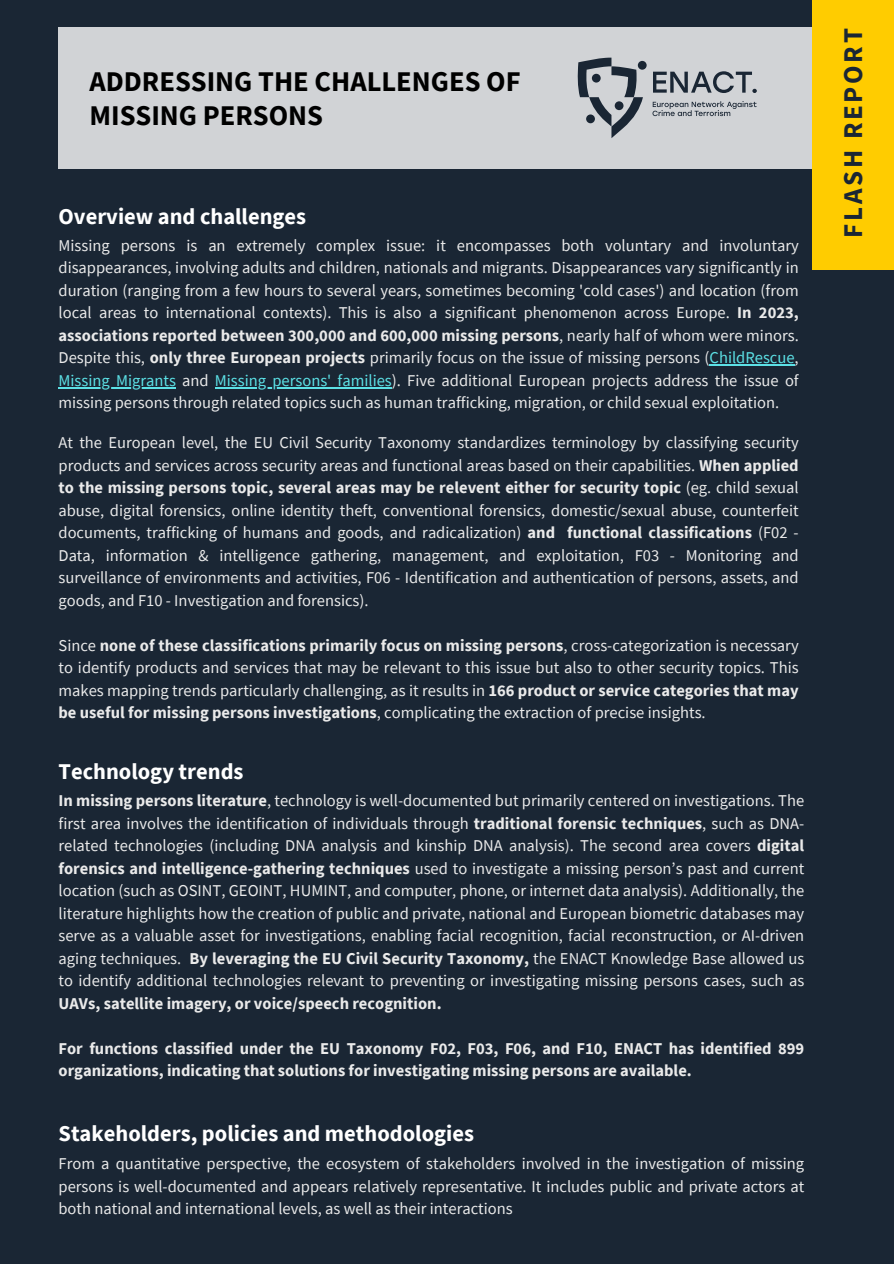
<style>
.page{position:relative;width:894px;height:1264px;background:#fff}
.page>*{position:absolute;margin:0;border:0;box-sizing:border-box;transform-origin:0 0}
.t1{font:700 28.5px/33.8px "Source Sans Pro";color:#000}
.t2{font:700 27px "Source Sans Pro";letter-spacing:.1em;color:#1a2634}
.t3{font:700 22.5px "Source Sans Pro";color:#fff}
.t4{font:16.5px/22.5px "Source Sans Pro";color:#eaeaea;text-align:justify}
.t5{font:700 16.5px/22.5px "Source Sans Pro";color:#eaeaea}
.s1{font-weight:700}
.s2{color:#5ce1e6}
</style>
<div class="page">
<div style="left:0;top:0;width:893px;height:1263px;background:#1a2634"></div>
<div style="left:58px;top:27px;width:835px;height:141px;background:#d1d3d6"></div>
<div style="left:812px;top:0;width:81px;height:270px;background:#fc0"></div>
<svg style="left:577px;top:58px;width:65px;height:80px"></svg>
<div style="left:637px;top:61px;width:9px;height:9px;background:#1a2634;border-radius:50%"></div>
<svg style="left:653px;top:71px;width:103px;height:22px"></svg>
<svg style="left:652px;top:101px;width:104px;height:15px"></svg>
<hr style="left:709px;top:364px;width:85px;height:1px;background:#5ce1e6">
<hr style="left:58px;top:387px;width:118px;height:1px;background:#5ce1e6">
<hr style="left:215px;top:387px;width:177px;height:1px;background:#5ce1e6">
<p class="t1" style="left:89px;top:64px;width:433px">ADDRESSING THE CHALLENGES OF<br>MISSING PERSONS</p>
<h2 class="t3" style="left:58px;top:201px;width:249px">Overview and challenges</h2>
<p class="t4" style="left:58px;top:234px;width:741px">Missing persons is an extremely complex issue: it encompasses both voluntary and involuntary disappearances, involving adults and children, nationals and migrants. Disappearances vary significantly in duration (ranging from a few hours to several years, sometimes becoming 'cold cases') and location (from local areas to international contexts). This is also a significant phenomenon across Europe. <span class="s1">In 2023, associations reported between 300,000 and 600,000 missing persons</span>, nearly half of whom were minors.<br>Despite this, <span class="s1">only three European projects</span> primarily focus on the issue of missing persons (<span class="s2">ChildRescue</span>,</p>
<p class="t4" style="left:58px;top:369px;width:741px"><span class="s2">Missing Migrants</span> and <span class="s2">Missing persons' families</span>). Five additional European projects address the issue of</p>
<p class="t4" style="left:58px;top:391px;width:722px">missing persons through related topics such as human trafficking, migration, or child sexual exploitation.</p>
<h1 class="t4" style="left:58px;top:431px;width:741px">At the European level, the EU Civil Security Taxonomy standardizes terminology by classifying security products and services across security areas and functional areas based on their capabilities. <span class="s1">When applied to the missing persons topic, several areas may be relevent either for security topic</span> (eg. child sexual abuse, digital forensics, online identity theft, conventional forensics, domestic/sexual abuse, counterfeit documents, trafficking of humans and goods, and radicalization) <span class="s1">and functional classifications</span> (F02 - Data, information &amp; intelligence gathering, management, and exploitation, F03 - Monitoring and surveillance of environments and activities, F06 - Identification and authentication of persons, assets, and goods, and F10 - Investigation and forensics).</h1>
<h1 class="t4" style="left:58px;top:633px;width:741px">Since <span class="s1">none of these classifications primarily focus on missing persons</span>, cross-categorization is necessary to identify products and services that may be relevant to this issue but also to other security topics. This makes mapping trends particularly challenging, as it results in <span class="s1">166 product or service categories that may be useful for missing persons investigations</span>, complicating the extraction of precise insights.</h1>
<p class="t3" style="left:58px;top:756px;width:186px">Technology trends</p>
<h3 class="t4" style="left:58px;top:789px;width:747px"><span class="s1">In missing persons literature</span>, technology is well-documented but primarily centered on investigations. The first area involves the identification of individuals through <span class="s1">traditional forensic techniques</span>, such as DNA&shy;related technologies (including DNA analysis and kinship DNA analysis). The second area covers <span class="s1">digital forensics and intelligence-gathering techniques</span> used to investigate a missing person’s past and current location (such as OSINT, GEOINT, HUMINT, and computer, phone, or internet data analysis). Additionally, the literature highlights how the creation of public and private, national and European biometric databases may serve as a valuable asset for investigations, enabling facial recognition, facial reconstruction, or AI-driven aging techniques. <span class="s1">By leveraging the EU Civil Security Taxonomy,</span> the ENACT Knowledge Base allowed us to identify additional technologies relevant to preventing or investigating missing persons cases, such as <span class="s1">UAVs, satellite imagery, or voice/speech recognition.</span></h3>
<h2 class="t5" style="left:58px;top:1036px;width:747px">For functions classified under the EU Taxonomy F02, F03, F06, and F10, ENACT has identified 899 organizations, indicating that solutions for investigating missing persons are available.</h2>
<p class="t3" style="left:58px;top:1119px;width:417px">Stakeholders, policies and methodologies</p>
<p class="t4" style="left:58px;top:1151px;width:747px">From a quantitative perspective, the ecosystem of stakeholders involved in the investigation of missing persons is well-documented and appears relatively representative. It includes public and private actors at both national and international levels, as well as their interactions</p>
<h2 class="t2" style="left:835px;top:238px;width:211px;rotate:-90deg">FLASH REPORT</h2>
</div>
